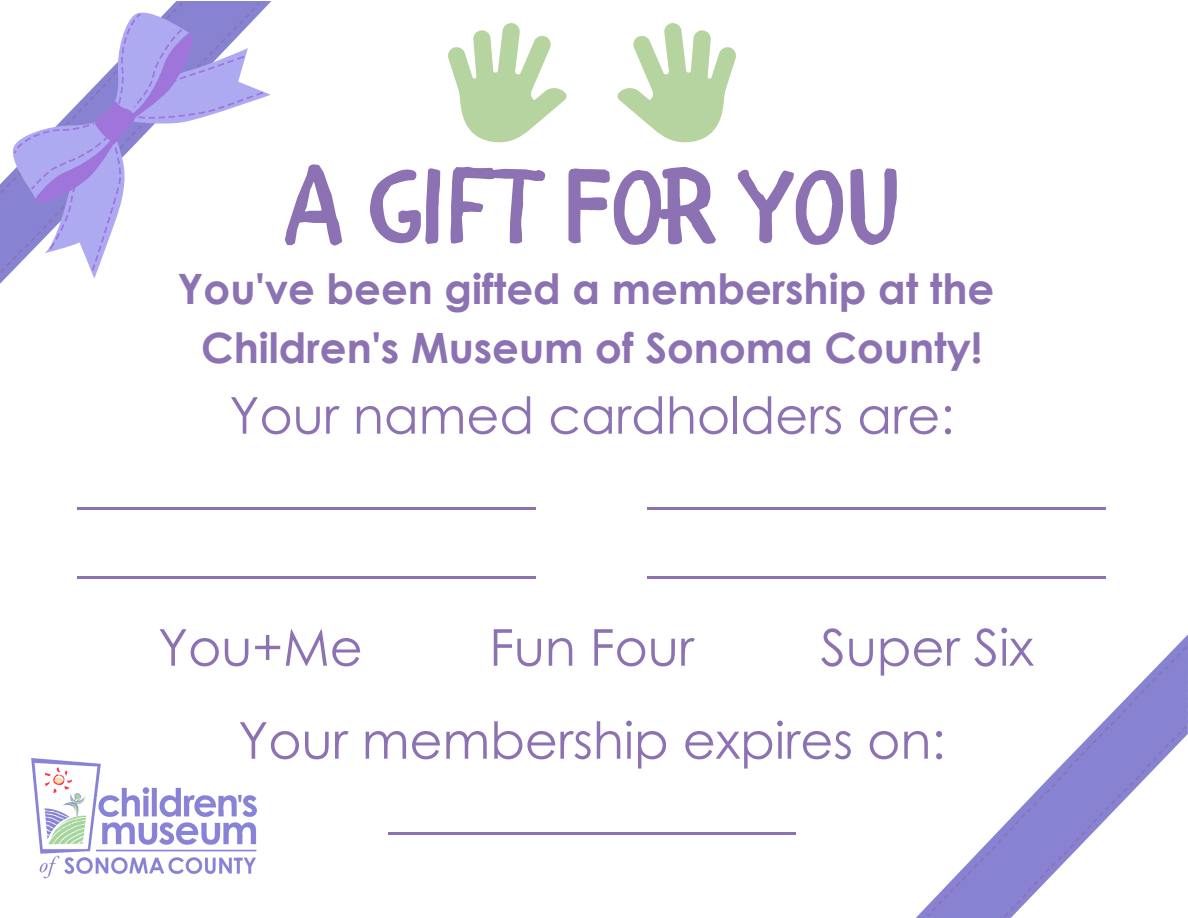
<style>
.page{position:relative;width:1188px;height:918px;background:#fff}
.page>*{position:absolute;margin:0;border:0;box-sizing:border-box;transform-origin:0 0}
.t1{font:106.2px "CHILDRENONE";color:#8c72b2}
.t2{font:50.7px/69.6px "Century Gothic";color:#8c72b2;text-align:center}
.t3{font:700 42px/58.2px "Century Gothic";color:#8c72b2;text-align:center}
</style>
<div class="page">
<svg style="left:0;top:1px;width:271px;height:278px"></svg>
<svg style="left:923px;top:641px;width:265px;height:277px"></svg>
<svg style="left:617px;top:23px;width:119px;height:119px"></svg>
<svg style="left:448px;top:23px;width:119px;height:119px"></svg>
<img style="left:31px;top:758px;width:226px;height:121px">
<h1 class="t1" style="left:284px;top:114px;width:618px">A GIFT FOR YOU</h1>
<p class="t3" style="left:178px;top:259px;width:818px">You've been gifted a membership at the<br>Children's Museum of Sonoma County!</p>
<p class="t2" style="left:78px;top:379px;width:878px;text-align:left;text-indent:151px">Your named cardholders are: __________________</p>
<p class="t2" style="left:648px;top:448px;width:459px">__________________</p>
<p class="t2" style="left:78px;top:518px;width:459px">__________________</p>
<p class="t2" style="left:648px;top:518px;width:459px">__________________</p>
<p class="t2" style="left:158px;top:611px;width:206px">You+Me</p>
<p class="t2" style="left:489px;top:611px;width:206px">Fun Four</p>
<p class="t2" style="left:821px;top:611px;width:215px">Super Six</p>
<p class="t2" style="left:238px;top:704px;width:709px">Your membership expires on: ________________</p>
</div>
